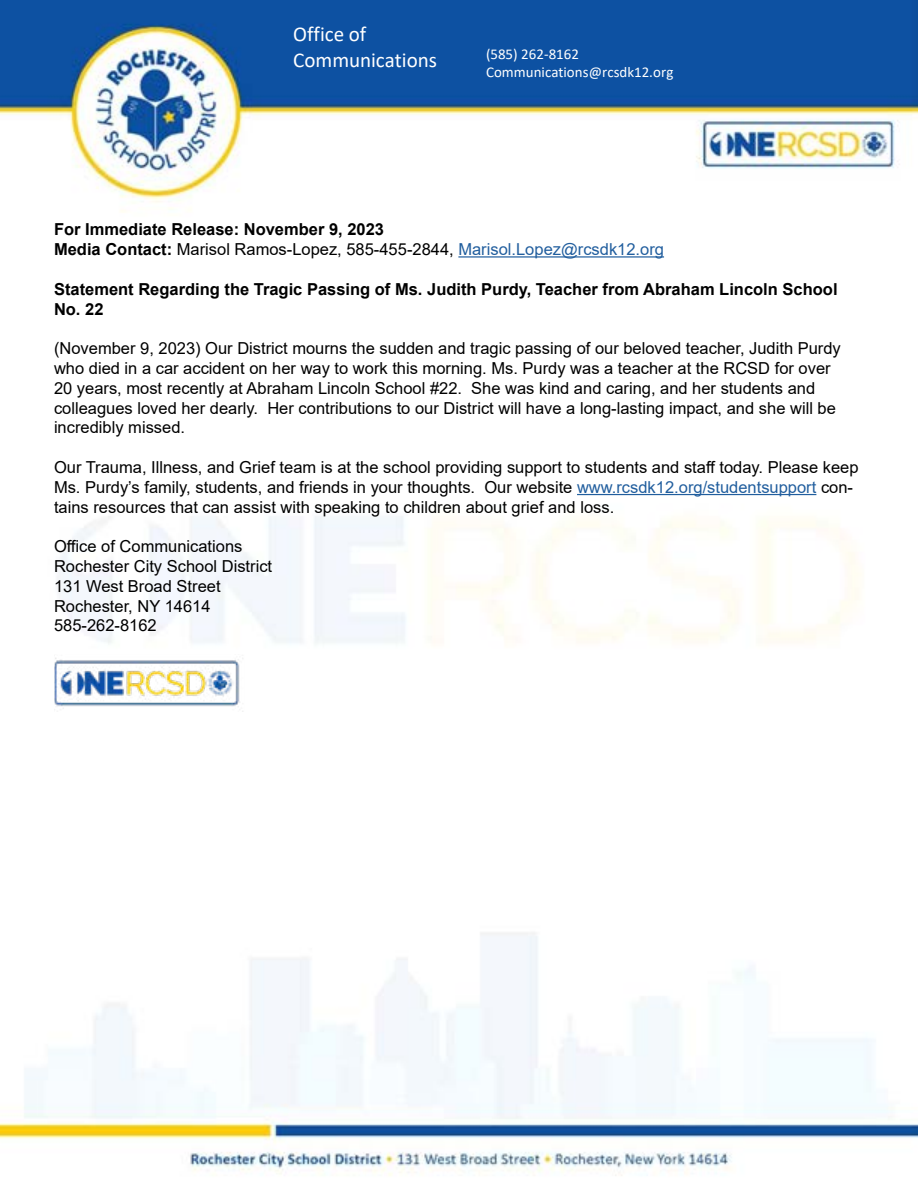
<style>
.page{position:relative;width:918px;height:1188px;background:#fff}
.page>*{position:absolute;margin:0;border:0;box-sizing:border-box;transform-origin:0 0}
.t1{font:21px/25.5px "Calibri";color:#fff}
.t2{font:16.5px/19.8px "Arial";color:#000}
.t3{font:700 16.5px/19.8px "Arial";color:#000}
.t4{font:15px/18.3px "Calibri";color:#fff}
.s1{font-weight:400}
.s2{font-weight:400;color:#215e9e}
.s3{color:#215e9e}
</style>
<div class="page">
<img style="left:0;top:0;width:918px;height:1176px">
<hr style="left:458px;top:256px;width:206px;height:2px;background:#215e9e">
<hr style="left:577px;top:494px;width:239px;height:1px;background:#215e9e">
<img style="left:54px;top:654px;width:190px;height:58px">
<p class="t1" style="left:293px;top:21px;width:145px">Office of<br>Communications</p>
<p class="t4" style="left:486px;top:44px;width:189px">(585) 262-8162<br>Communications@rcsdk12.org</p>
<p class="t3" style="left:54px;top:220px;width:612px">For Immediate Release: November 9, 2023<br>Media Contact: <span class="s1">Marisol Ramos-Lopez, 585-455-2844,</span> <span class="s2">Marisol.Lopez@rcsdk12.org</span></p>
<p class="t3" style="left:54px;top:279px;width:785px">Statement Regarding the Tragic Passing of Ms. Judith Purdy, Teacher from Abraham Lincoln School<br>No. 22</p>
<p class="t2" style="left:54px;top:338px;width:788px">(November 9, 2023) Our District mourns the sudden and tragic passing of our beloved teacher, Judith Purdy who died in a car accident on her way to work this morning. Ms. Purdy was a teacher at the RCSD for over 20 years, most recently at Abraham Lincoln School #22. She was kind and caring, and her students and colleagues loved her dearly. Her contributions to our District will have a long-lasting impact, and she will be incredibly missed.</p>
<p class="t2" style="left:54px;top:457px;width:806px">Our Trauma, Illness, and Grief team is at the school providing support to students and staff today. Please keep<br>Ms. Purdy’s family, students, and friends in your thoughts. Our website <span class="s3">www.rcsdk12.org/studentsupport</span> con&shy;tains resources that can assist with speaking to children about grief and loss.</p>
<p class="t2" style="left:54px;top:536px;width:220px">Office of Communications<br>Rochester City School District<br>131 West Broad Street<br>Rochester, NY 14614<br>585-262-8162</p>
</div>
